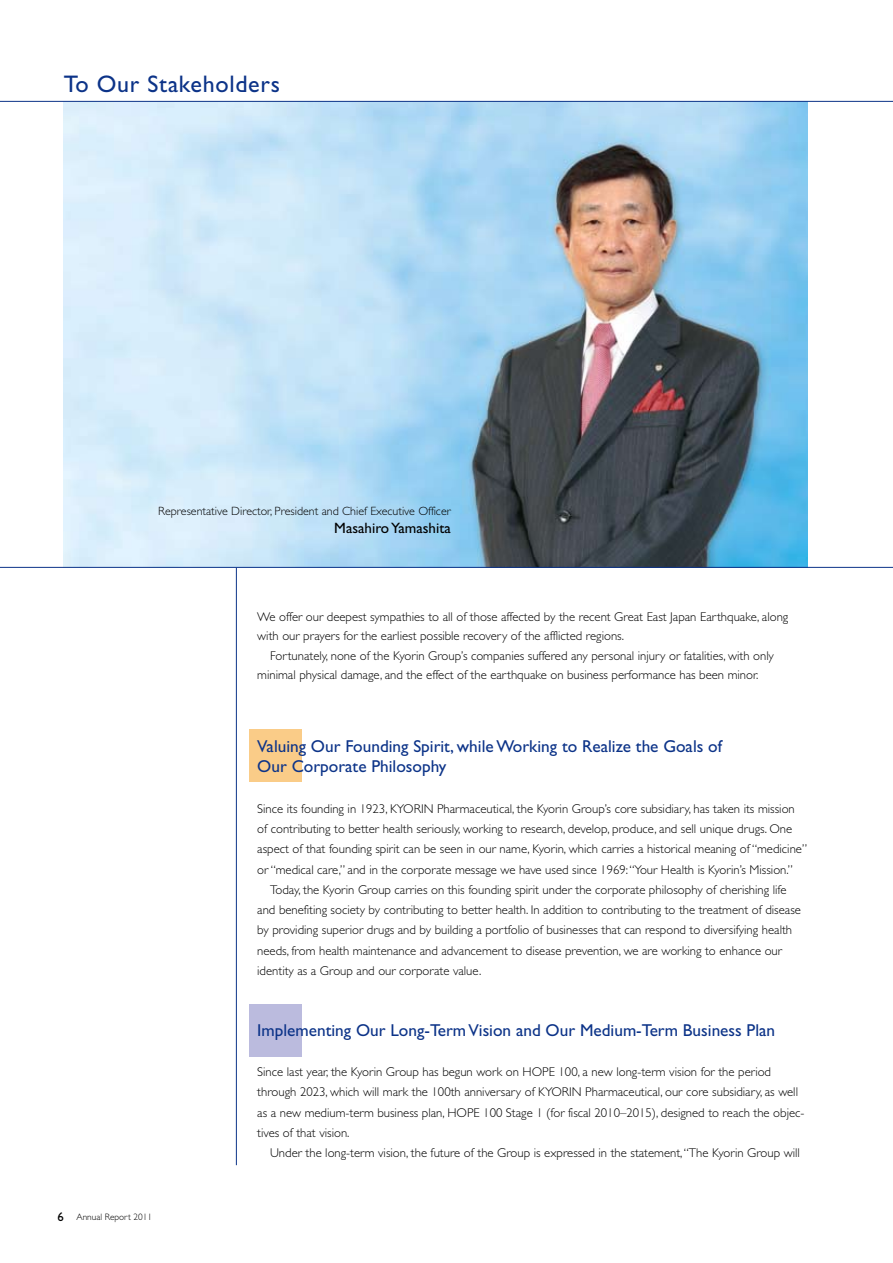
<style>
.page{position:relative;width:893px;height:1263px;background:#fff}
.page>*{position:absolute;margin:0;border:0;box-sizing:border-box;transform-origin:0 0}
.t1{font:24px "Gill Sans";letter-spacing:.03em;color:#0c3388}
.t2{font:17.25px/20.2px "Gill Sans";color:#0c3388}
.t3{font:15px "Gill Sans";color:#000}
.t4{font:300 12.75px/20.2px "Gill Sans";color:#000}
.t5{font:300 12px "Gill Sans";color:#000}
.t6{font:300 9.3px "Gill Sans";color:#000}
.s1{font-weight:400;font-size:12.75px}
</style>
<div class="page">
<div style="left:250px;top:1004px;width:52px;height:53px;background:#bbbbde"></div>
<div style="left:250px;top:729px;width:52px;height:53px;background:#facc88"></div>
<img style="left:64px;top:102px;width:744px;height:465px">
<hr style="left:236px;top:568px;width:1px;height:597px;background:#0c3388">
<hr style="left:0;top:101px;width:893px;height:1px;background:#0c3388">
<hr style="left:0;top:567px;width:893px;height:1px;background:#0c3388">
<h1 class="t1" style="left:64px;top:71px;width:218px">To Our Stakeholders</h1>
<p class="t5" style="left:158px;top:504px;width:294px">Representative Director, President and Chief Executive Officer</p>
<p class="t3" style="left:334px;top:520px;width:118px">Masahiro Yamashita</p>
<p class="t4" style="left:257px;top:607px;width:533px;line-height:19.5px">We offer our deepest sympathies to all of those affected by the recent Great East Japan Earthquake, along with our prayers for the earliest possible recovery of the afflicted regions.</p>
<p class="t4" style="left:257px;top:646px;width:518px;line-height:19.5px;text-indent:13px">Fortunately, none of the Kyorin Group’s companies suffered any personal injury or fatalities, with only minimal physical damage, and the effect of the earthquake on business performance has been minor.</p>
<h2 class="t2" style="left:257px;top:736px;width:466px">Valuing Our Founding Spirit, while Working to Realize the Goals of<br>Our Corporate Philosophy</h2>
<p class="t4" style="left:257px;top:798px;width:539px">Since its founding in 1923, KYORIN Pharmaceutical, the Kyorin Group’s core subsidiary, has taken its mission</p>
<p class="t4" style="left:257px;top:819px;width:537px">of contributing to better health seriously, working to research, develop, produce, and sell unique drugs. One</p>
<p class="t4" style="left:257px;top:839px;width:551px">aspect of that founding spirit can be seen in our name, Kyorin, which carries a historical meaning of “medicine”</p>
<p class="t4" style="left:257px;top:859px;width:537px">or “medical care,” and in the corporate message we have used since 1969: “Your Health is Kyorin’s Mission.”</p>
<p class="t4" style="left:270px;top:879px;width:518px">Today, the Kyorin Group carries on this founding spirit under the corporate philosophy of cherishing life</p>
<p class="t4" style="left:257px;top:900px;width:545px">and benefiting society by contributing to better health. In addition to contributing to the treatment of disease</p>
<p class="t4" style="left:257px;top:920px;width:536px">by providing superior drugs and by building a portfolio of businesses that can respond to diversifying health</p>
<p class="t4" style="left:257px;top:940px;width:526px">needs, from health maintenance and advancement to disease prevention, we are working to enhance our</p>
<p class="t4" style="left:257px;top:960px;width:226px">identity as a Group and our corporate value.</p>
<p class="t6" style="left:57px;top:1212px;width:96px"><span class="s1">6</span> Annual Report 2011</p>
<h2 class="t2" style="left:257px;top:1020px;width:519px">Implementing Our Long-Term Vision and Our Medium-Term Business Plan</h2>
<p class="t4" style="left:257px;top:1062px;width:549px">Since last year, the Kyorin Group has begun work on HOPE 100, a new long-term vision for the period through 2023, which will mark the 100th anniversary of KYORIN Pharmaceutical, our core subsidiary, as well as a new medium-term business plan, HOPE 100 Stage 1 (for fiscal 2010–2015), designed to reach the objec&shy;tives of that vision.</p>
<p class="t4" style="left:270px;top:1143px;width:531px">Under the long-term vision, the future of the Group is expressed in the statement, “The Kyorin Group will</p>
</div>
